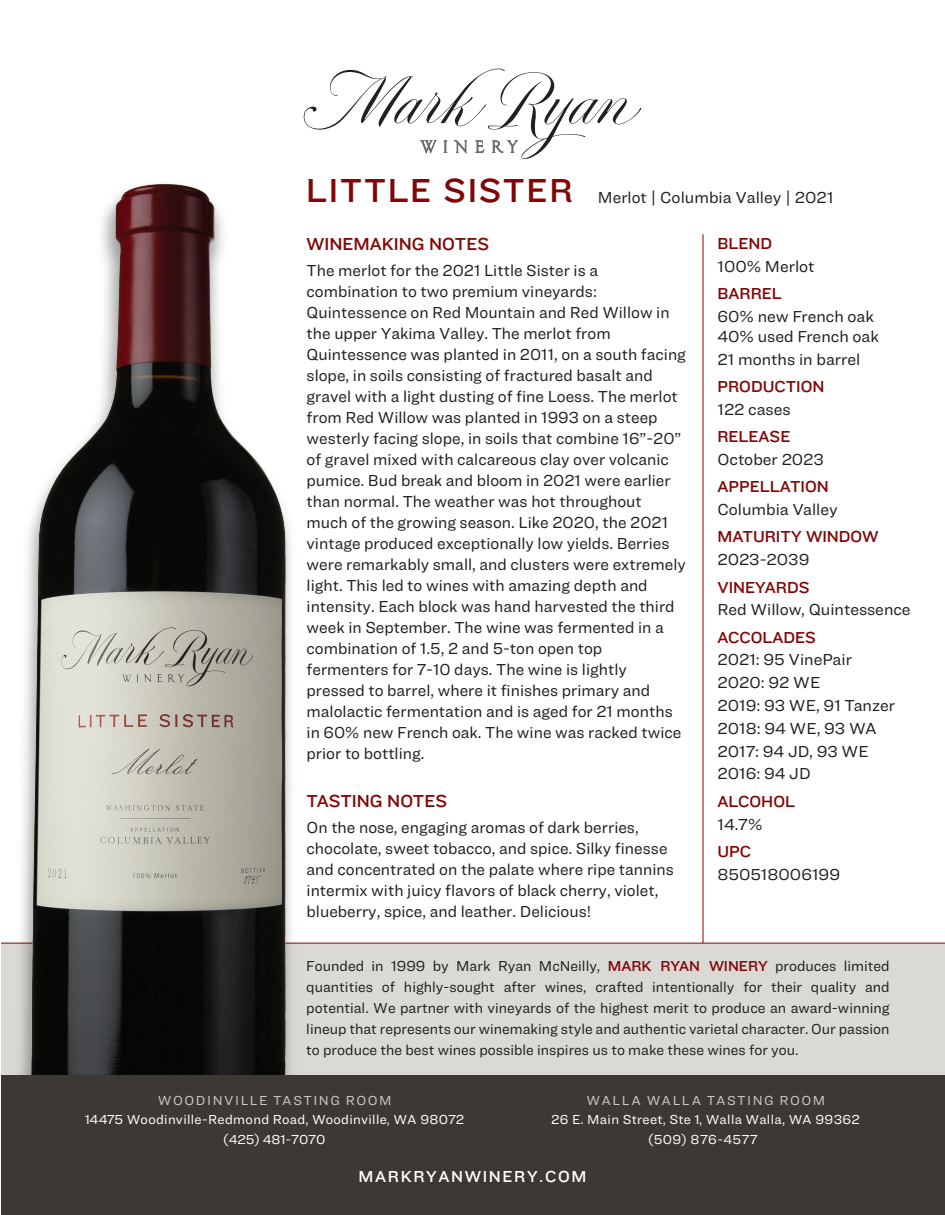
<style>
.page{position:relative;width:945px;height:1215px;background:#fff}
.page>*{position:absolute;margin:0;border:0;box-sizing:border-box;transform-origin:0 0}
.t1{font:18px "Knockout 32 Junior Cruisewt";color:#820606}
.t2{font:16.5px/21px "Ringside";color:#231f20}
.t3{font:16.5px "Knockout 32 Junior Cruisewt";color:#820606}
.t4{font:16.5px "Knockout 32 Junior Cruisewt";letter-spacing:.1em;color:#fff}
.t5{font:15px/21px "Ringside";color:#231f20;text-align:justify}
.t6{font:13.5px/19.5px "Ringside";letter-spacing:.025em;color:#fff;text-align:center}
.t7{font:13.5px "Ringside";letter-spacing:.11em;color:#cac8c8}
.s1{font-family:"Knockout 32 Junior Cruisewt";font-size:34.5px;color:#820606}
.s2{font-family:"Knockout 32 Junior Cruisewt";color:#820606}
</style>
<div class="page">
<div style="left:1px;top:943px;width:944px;height:140px;background:#dad9d6"></div>
<hr style="left:1px;top:943px;width:944px;height:1px;background:#820606">
<img style="left:17px;top:183px;width:288px;height:892px">
<hr style="left:703px;top:234px;width:1px;height:709px;background:#820606">
<svg style="left:304px;top:69px;width:337px;height:90px"></svg>
<div style="left:1px;top:1075px;width:944px;height:140px;background:#3c3935"></div>
<p class="t2" style="left:306px;top:186px;width:529px"><span class="s1">LITTLE SISTER</span> Merlot | Columbia Valley | 2021</p>
<p class="t1" style="left:307px;top:232px;width:184px">WINEMAKING NOTES</p>
<p class="t2" style="left:307px;top:259px;width:381px">The merlot for the 2021 Little Sister is a combination to two premium vineyards:<br>Quintessence on Red Mountain and Red Willow in the upper Yakima Valley. The merlot from Quintessence was planted in 2011, on a south facing slope, in soils consisting of fractured basalt and gravel with a light dusting of fine Loess. The merlot from Red Willow was planted in 1993 on a steep westerly facing slope, in soils that combine 16”-20” of gravel mixed with calcareous clay over volcanic pumice. Bud break and bloom in 2021 were earlier than normal. The weather was hot throughout much of the growing season. Like 2020, the 2021 vintage produced exceptionally low yields. Berries were remarkably small, and clusters were extremely light. This led to wines with amazing depth and intensity. Each block was hand harvested the third week in September. The wine was fermented in a combination of 1.5, 2 and 5-ton open top fermenters for 7-10 days. The wine is lightly pressed to barrel, where it finishes primary and malolactic fermentation and is aged for 21 months in 60% new French oak. The wine was racked twice prior to bottling.</p>
<p class="t1" style="left:307px;top:789px;width:142px">TASTING NOTES</p>
<p class="t2" style="left:307px;top:816px;width:369px">On the nose, engaging aromas of dark berries, chocolate, sweet tobacco, and spice. Silky finesse and concentrated on the palate where ripe tannins intermix with juicy flavors of black cherry, violet, blueberry, spice, and leather. Delicious!</p>
<p class="t3" style="left:717px;top:232px;width:56px">BLEND</p>
<p class="t2" style="left:717px;top:256px;width:99px">100% Merlot</p>
<p class="t3" style="left:717px;top:282px;width:66px">BARREL</p>
<p class="t2" style="left:717px;top:306px;width:163px;line-height:19.8px">60% new French oak<br>40% used French oak</p>
<p class="t2" style="left:717px;top:348px;width:144px">21 months in barrel</p>
<p class="t3" style="left:717px;top:375px;width:109px">PRODUCTION</p>
<p class="t2" style="left:717px;top:398px;width:75px">122 cases</p>
<p class="t3" style="left:717px;top:425px;width:74px">RELEASE</p>
<p class="t2" style="left:717px;top:449px;width:108px">October 2023</p>
<p class="t3" style="left:717px;top:475px;width:113px">APPELLATION</p>
<p class="t2" style="left:717px;top:499px;width:122px">Columbia Valley</p>
<p class="t3" style="left:717px;top:525px;width:163px">MATURITY WINDOW</p>
<p class="t2" style="left:717px;top:549px;width:94px">2023-2039</p>
<p class="t3" style="left:717px;top:575px;width:93px">VINEYARDS</p>
<p class="t2" style="left:717px;top:599px;width:195px">Red Willow, Quintessence</p>
<p class="t3" style="left:717px;top:626px;width:100px">ACCOLADES</p>
<p class="t2" style="left:717px;top:648px;width:179px;line-height:22.8px">2021: 95 VinePair<br>2020: 92 WE<br>2019: 93 WE, 91 Tanzer<br>2018: 94 WE, 93 WA<br>2017: 94 JD, 93 WE<br>2016: 94 JD</p>
<p class="t3" style="left:717px;top:790px;width:79px">ALCOHOL</p>
<p class="t2" style="left:717px;top:813px;width:47px">14.7%</p>
<p class="t3" style="left:717px;top:840px;width:35px">UPC</p>
<p class="t2" style="left:717px;top:863px;width:124px">850518006199</p>
<p class="t5" style="left:306px;top:955px;width:585px">Founded in 1999 by Mark Ryan McNeilly, <span class="s2">MARK RYAN WINERY</span> produces limited quantities of highly-sought after wines, crafted intentionally for their quality and potential. We partner with vineyards of the highest merit to produce an award-winning lineup that represents our winemaking style and authentic varietal character. Our passion to produce the best wines possible inspires us to make these wines for you.</p>
<p class="t7" style="left:158px;top:1091px;width:235px">WOODINVILLE TASTING ROOM</p>
<p class="t6" style="left:85px;top:1110px;width:381px">14475 Woodinville-Redmond Road, Woodinville, WA 98072 (425) 481-7070</p>
<p class="t7" style="left:587px;top:1090px;width:240px">WALLA WALLA TASTING ROOM</p>
<p class="t6" style="left:551px;top:1110px;width:310px">26 E. Main Street, Ste 1, Walla Walla, WA 99362 (509) 876-4577</p>
<p class="t4" style="left:359px;top:1164px;width:229px">MARKRYANWINERY.COM</p>
</div>
